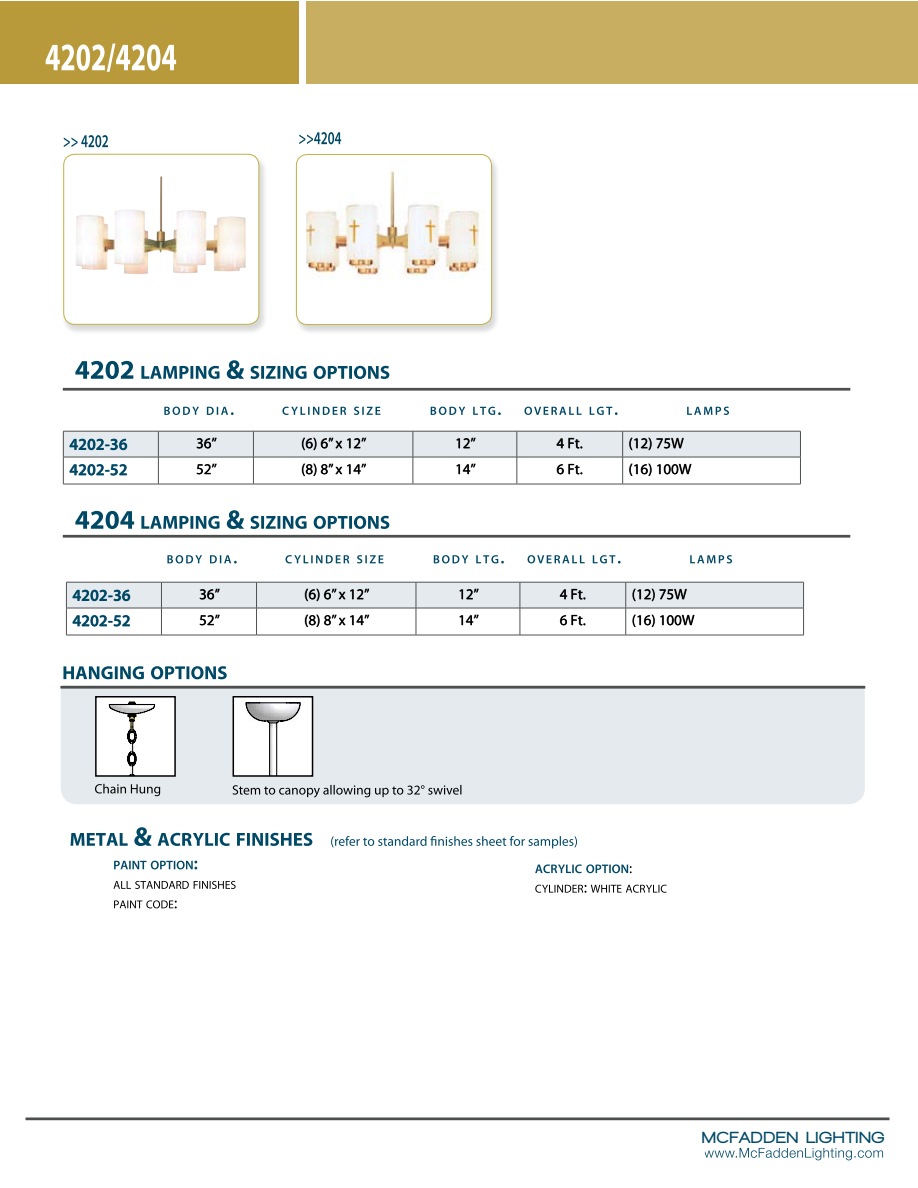
<style>
.page{position:relative;width:918px;height:1188px;background:#fff}
.page>*{position:absolute;margin:0;border:0;box-sizing:border-box;transform-origin:0 0}
.t1{font:600 16.5px "Myriad Pro";color:#004966}
.t2{font:900 16.5px "Walkway";letter-spacing:.075em;color:#004966}
.t3{font:15px "Myriad Pro";color:#000}
</style>
<div class="page">
<svg style="left:702px;top:1120px;width:181px;height:41px"></svg>
<hr style="left:26px;top:1117px;width:864px;height:3px;background:#4d4e4e">
<div style="left:0;top:2px;width:298px;height:82px;background:#b99a3a"></div>
<div style="left:306px;top:2px;width:612px;height:82px;background:#c7ae61"></div>
<svg style="left:46px;top:44px;width:130px;height:28px"></svg>
<div style="left:61px;top:154px;width:207px;height:181px;background:#000;opacity:.16"></div>
<div style="left:64px;top:154px;width:195px;height:170px;background:#fff;border-radius:11px"></div>
<div style="left:63px;top:154px;width:196px;height:171px;border:1px solid #c0b146;border-radius:11px"></div>
<div style="left:294px;top:154px;width:206px;height:181px;background:#000;opacity:.16"></div>
<div style="left:296px;top:154px;width:196px;height:171px;background:#fff;border-radius:11px"></div>
<div style="left:296px;top:154px;width:196px;height:171px;border:1px solid #c0b146;border-radius:11px"></div>
<svg style="left:64px;top:135px;width:44px;height:12px"></svg>
<svg style="left:299px;top:132px;width:42px;height:12px"></svg>
<img style="left:75px;top:177px;width:171px;height:97px">
<img style="left:306px;top:170px;width:174px;height:109px">
<hr style="left:63px;top:388px;width:787px;height:3px;background:#4d4e4e">
<svg style="left:75px;top:360px;width:314px;height:19px"></svg>
<hr style="left:63px;top:535px;width:787px;height:3px;background:#4d4e4e">
<svg style="left:71px;top:827px;width:506px;height:22px"></svg>
<svg style="left:113px;top:861px;width:554px;height:48px"></svg>
<svg style="left:63px;top:431px;width:738px;height:98px"></svg>
<svg style="left:164px;top:406px;width:565px;height:9px"></svg>
<hr style="left:66px;top:635px;width:95px;height:1px;background:#505151">
<hr style="left:161px;top:635px;width:96px;height:1px;background:#505151">
<hr style="left:257px;top:635px;width:159px;height:1px;background:#505151">
<hr style="left:416px;top:635px;width:104px;height:1px;background:#505151">
<hr style="left:520px;top:635px;width:106px;height:1px;background:#505151">
<hr style="left:626px;top:635px;width:178px;height:1px;background:#505151">
<svg style="left:66px;top:555px;width:738px;height:80px"></svg>
<div style="left:61px;top:676px;width:804px;height:128px;background:#e5eaee;border-radius:16px"></div>
<div style="left:0;top:656px;width:888px;height:30px;background:#fff"></div>
<svg style="left:63px;top:666px;width:164px;height:13px"></svg>
<svg style="left:95px;top:696px;width:219px;height:80px"></svg>
<div style="left:233px;top:696px;width:80px;height:81px;border:2px solid #000"></div>
<hr style="left:60px;top:686px;width:805px;height:3px;background:#4d4e4e">
<svg style="left:95px;top:784px;width:366px;height:14px"></svg>
<p class="t1" style="left:69px;top:434px;width:60px">4202-36</p>
<p class="t3" style="left:196px;top:434px;width:22px">36’’</p>
<p class="t3" style="left:301px;top:434px;width:67px">(6) 6’’ x 12’’</p>
<p class="t3" style="left:455px;top:434px;width:22px">12’’</p>
<p class="t3" style="left:557px;top:434px;width:28px">4 Ft.</p>
<p class="t3" style="left:629px;top:434px;width:57px">(12) 75W</p>
<p class="t1" style="left:69px;top:459px;width:60px">4202-52</p>
<p class="t3" style="left:196px;top:460px;width:22px">52’’</p>
<p class="t3" style="left:301px;top:460px;width:67px">(8) 8’’ x 14’’</p>
<p class="t3" style="left:455px;top:460px;width:22px">14’’</p>
<p class="t3" style="left:557px;top:460px;width:28px">6 Ft.</p>
<p class="t3" style="left:629px;top:460px;width:64px">(16) 100W</p>
<p class="t1" style="left:72px;top:585px;width:60px">4202-36</p>
<p class="t3" style="left:199px;top:585px;width:22px">36’’</p>
<p class="t3" style="left:304px;top:585px;width:67px">(6) 6’’ x 12’’</p>
<p class="t3" style="left:458px;top:585px;width:22px">12’’</p>
<p class="t3" style="left:560px;top:585px;width:28px">4 Ft.</p>
<p class="t3" style="left:632px;top:585px;width:57px">(12) 75W</p>
<p class="t1" style="left:72px;top:610px;width:60px">4202-52</p>
<p class="t3" style="left:199px;top:611px;width:22px">52’’</p>
<p class="t3" style="left:304px;top:611px;width:67px">(8) 8’’ x 14’’</p>
<p class="t3" style="left:458px;top:611px;width:22px">14’’</p>
<p class="t3" style="left:560px;top:611px;width:28px">6 Ft.</p>
<p class="t3" style="left:632px;top:611px;width:64px">(16) 100W</p>
<p class="t2" style="left:702px;top:1128px;width:184px">MCFADDEN LIGHTING</p>
</div>
